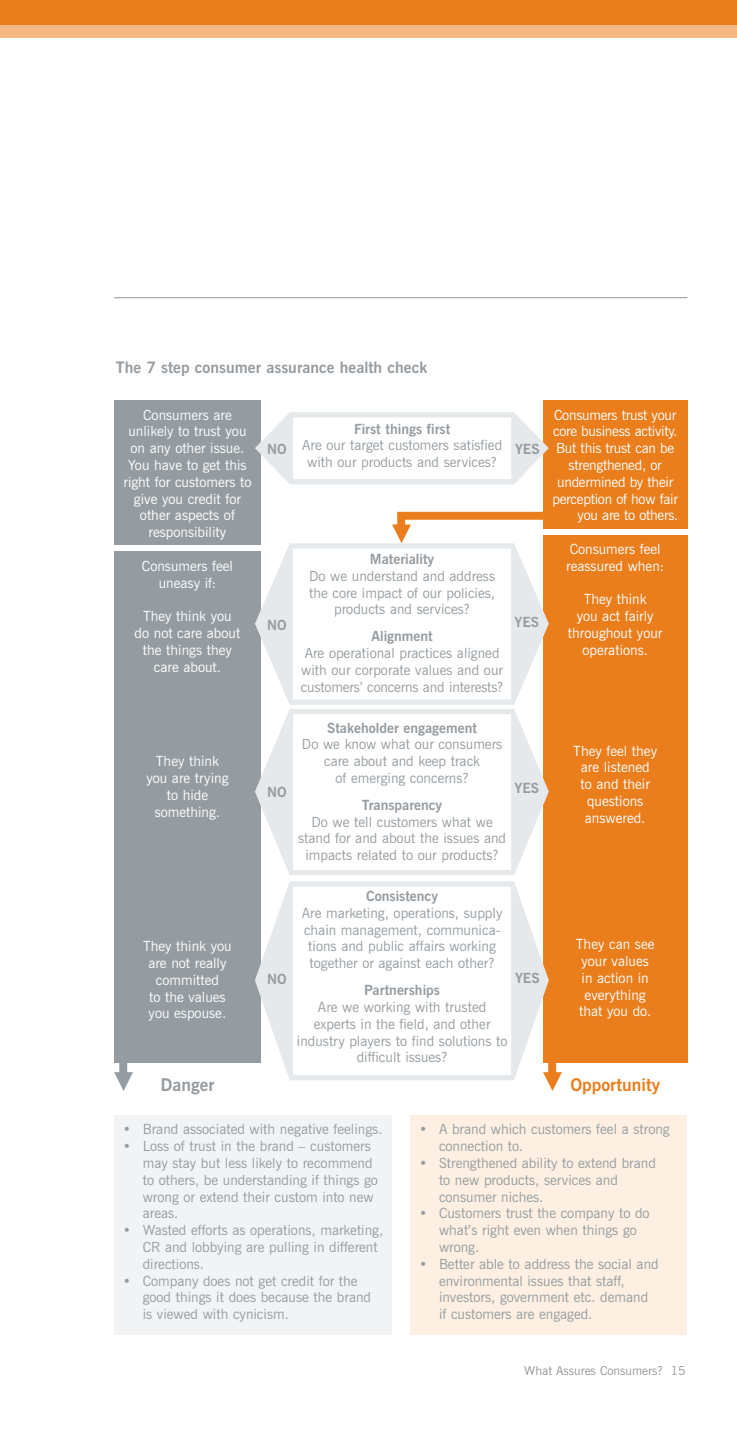
<style>
.page{position:relative;width:737px;height:1439px;background:#fff}
.page>*{position:absolute;margin:0;border:0;box-sizing:border-box;transform-origin:0 0}
.t1{font:700 17.5px "News Gothic BT";color:#ea7e1d}
.t2{font:700 17.5px "News Gothic BT";color:#959ca1}
.t3{font:700 15.75px "News Gothic BT";color:#959ca1}
.t4{font:14px/16.8px "News Gothic BT";color:#959ca1}
.t5{font:14px/16.8px "News Gothic BT";color:#fff;text-align:center}
.t6{font:14px "News Gothic BT";letter-spacing:-.02em;color:#fff}
.t7{font:700 14px "News Gothic BT";color:#959ca1}
.t8{font:12.25px "News Gothic BT";color:#939598}
</style>
<div class="page">
<hr style="left:114px;top:297px;width:573px;height:1px;background:#939598">
<div style="left:0;top:25px;width:737px;height:12px;background:#f5b882"></div>
<div style="left:0;top:0;width:737px;height:25px;background:#ea7e1d"></div>
<div style="left:543px;top:535px;width:144px;height:528px;background:#ea7e1d"></div>
<div style="left:543px;top:400px;width:144px;height:129px;background:#ea7e1d"></div>
<div style="left:114px;top:551px;width:147px;height:512px;background:#959ca1"></div>
<svg style="left:255px;top:543px;width:261px;height:162px"></svg>
<div style="left:114px;top:400px;width:147px;height:145px;background:#959ca1"></div>
<svg style="left:259px;top:548px;width:34px;height:154px"></svg>
<svg style="left:255px;top:709px;width:294px;height:166px"></svg>
<svg style="left:255px;top:881px;width:261px;height:199px"></svg>
<svg style="left:259px;top:713px;width:34px;height:159px"></svg>
<svg style="left:259px;top:886px;width:34px;height:192px"></svg>
<svg style="left:255px;top:412px;width:294px;height:72px"></svg>
<svg style="left:392px;top:512px;width:157px;height:189px"></svg>
<svg style="left:511px;top:713px;width:34px;height:159px"></svg>
<div style="left:114px;top:1115px;width:278px;height:219px;background:#f2f3f4"></div>
<div style="left:410px;top:1115px;width:277px;height:219px;background:#fdefe1"></div>
<svg style="left:114px;top:1063px;width:19px;height:28px"></svg>
<svg style="left:511px;top:886px;width:51px;height:205px"></svg>
<p class="t3" style="left:116px;top:361px;width:313px">The 7 step consumer assurance health check</p>
<p class="t5" style="left:123px;top:407px;width:129px">Consumers are unlikely to trust you on any other issue.<br>You have to get this right for customers to give you credit for other aspects of responsibility</p>
<p class="t5" style="left:142px;top:558px;width:93px">Consumers feel uneasy if:</p>
<p class="t5" style="left:135px;top:609px;width:107px">They think you do not care about the things they care about.</p>
<p class="t5" style="left:146px;top:754px;width:84px">They think you are trying to hide something.</p>
<p class="t5" style="left:143px;top:939px;width:90px">They think you are not really committed<br>to the values you espouse.</p>
<p class="t2" style="left:160px;top:1078px;width:55px">Danger</p>
<p class="t7" style="left:267px;top:444px;width:21px">NO</p>
<p class="t7" style="left:354px;top:423px;width:98px">First things first</p>
<p class="t4" style="left:302px;top:438px;width:202px;text-align:center">Are our target customers satisfied with our products and services?</p>
<p class="t7" style="left:515px;top:443px;width:26px">YES</p>
<p class="t7" style="left:267px;top:619px;width:21px">NO</p>
<p class="t7" style="left:267px;top:786px;width:21px">NO</p>
<p class="t7" style="left:267px;top:974px;width:21px">NO</p>
<p class="t7" style="left:370px;top:554px;width:66px">Materiality</p>
<p class="t4" style="left:309px;top:569px;width:187px;text-align:center">Do we understand and address the core impact of our policies, products and services?</p>
<p class="t7" style="left:371px;top:631px;width:63px">Alignment</p>
<p class="t4" style="left:301px;top:646px;width:204px">Are operational practices aligned with our corporate values and our customers’ concerns and interests?</p>
<p class="t7" style="left:327px;top:722px;width:151px">Stakeholder engagement</p>
<p class="t4" style="left:302px;top:737px;width:202px;text-align:center">Do we know what our consumers care about and keep track<br>of emerging concerns?</p>
<p class="t7" style="left:362px;top:799px;width:82px">Transparency</p>
<p class="t4" style="left:298px;top:814px;width:210px;text-align:center">Do we tell customers what we stand for and about the issues and impacts related to our products?</p>
<p class="t7" style="left:366px;top:891px;width:73px">Consistency</p>
<p class="t4" style="left:302px;top:905px;width:202px;text-align:center">Are marketing, operations, supply chain management, communica&shy;tions and public affairs working together or against each other?</p>
<p class="t7" style="left:364px;top:985px;width:77px">Partnerships</p>
<p class="t4" style="left:297px;top:999px;width:212px;text-align:center">Are we working with trusted experts in the field, and other industry players to find solutions to difficult issues?</p>
<p class="t7" style="left:514px;top:616px;width:26px">YES</p>
<p class="t7" style="left:514px;top:783px;width:26px">YES</p>
<p class="t7" style="left:515px;top:973px;width:26px">YES</p>
<p class="t6" style="left:554px;top:409px;width:124px">Consumers trust your</p>
<p class="t6" style="left:553px;top:426px;width:126px">core business activity.</p>
<p class="t6" style="left:556px;top:443px;width:119px">But this trust can be</p>
<p class="t6" style="left:568px;top:460px;width:95px">strengthened, or</p>
<p class="t6" style="left:557px;top:476px;width:118px">undermined by their</p>
<p class="t6" style="left:552px;top:493px;width:127px">perception of how fair</p>
<p class="t6" style="left:577px;top:510px;width:102px">you are to others.</p>
<p class="t5" style="left:566px;top:542px;width:99px;text-align:left">Consumers feel reassured when:</p>
<p class="t5" style="left:568px;top:592px;width:96px">They think<br>you act fairly throughout your operations.</p>
<p class="t5" style="left:573px;top:743px;width:85px">They feel they are listened<br>to and their questions answered.</p>
<p class="t5" style="left:576px;top:937px;width:80px">They can see your values in action in everything that you do.</p>
<p class="t1" style="left:570px;top:1078px;width:91px">Opportunity</p>
<p class="t4" style="left:123px;top:1122px;width:261px">• Brand associated with negative feelings.</p>
<p class="t4" style="left:143px;top:1139px;width:237px;text-indent:-20px">• Loss of trust in the brand – customers may stay but less likely to recommend to others, be understanding if things go wrong or extend their custom into new areas.</p>
<p class="t4" style="left:143px;top:1223px;width:242px;text-indent:-20px">• Wasted efforts as operations, marketing,<br>CR and lobbying are pulling in different directions.</p>
<p class="t4" style="left:143px;top:1273px;width:230px;text-indent:-20px">• Company does not get credit for the good things it does because the brand is viewed with cynicism.</p>
<p class="t4" style="left:439px;top:1122px;width:232px;text-indent:-20px">• A brand which customers feel a strong connection to.</p>
<p class="t4" style="left:439px;top:1155px;width:218px;text-indent:-20px">• Strengthened ability to extend brand to new products, services and consumer niches.</p>
<p class="t4" style="left:439px;top:1206px;width:212px;text-indent:-20px">• Customers trust the company to do what’s right even when things go wrong.</p>
<p class="t4" style="left:439px;top:1256px;width:221px;text-indent:-20px">• Better able to address the social and environmental issues that staff, investors, government etc. demand if customers are engaged.</p>
<p class="t8" style="left:524px;top:1366px;width:163px">What Assures Consumers? 15</p>
</div>
